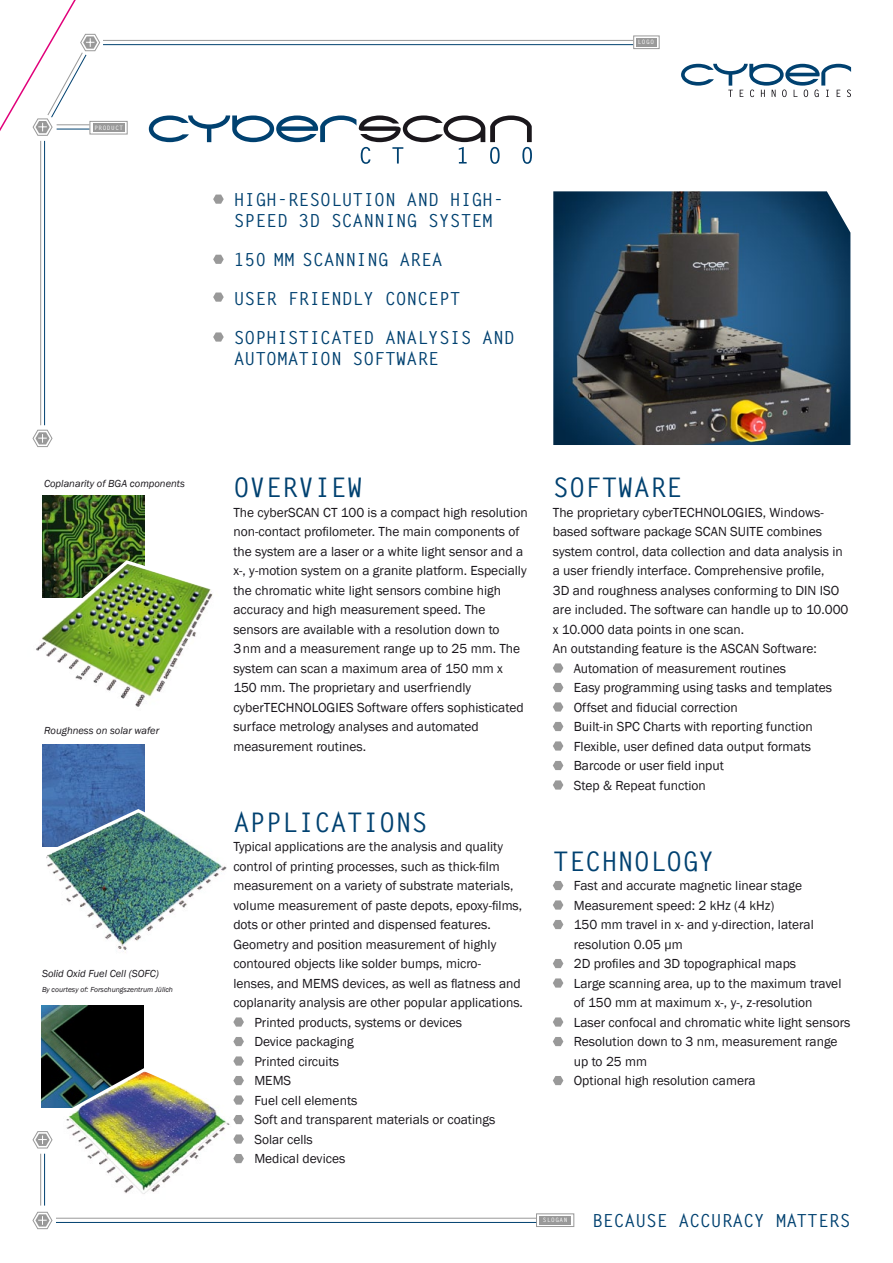
<style>
.page{position:relative;width:893px;height:1263px;background:#fff}
.page>*{position:absolute;margin:0;border:0;box-sizing:border-box;transform-origin:0 0}
.t1{font:700 27px "Letter Gothic";color:#004170}
.t2{font:700 18px "Letter Gothic";color:#004170}
.t3{font:13.5px/19.5px "Franklin Gothic";color:#1a171c}
.t4{font:italic 10.5px "Franklin Gothic";color:#1a171c}
.t5{font:italic 7.5px "Franklin Gothic";color:#1a171c}
.t6{font:700 6px "Letter Gothic";letter-spacing:.1em;color:#fff}
</style>
<div class="page">
<img style="left:41px;top:1005px;width:103px;height:51px">
<hr style="left:103px;top:44px;width:530px;height:1px;background:#004170">
<hr style="left:103px;top:40px;width:530px;height:1px;background:#999">
<div style="left:90px;top:121px;width:37px;height:13px;border:1px solid #999"></div>
<div style="left:93px;top:124px;width:31px;height:8px;background:#999"></div>
<svg style="left:0;top:0;width:100px;height:163px"></svg>
<hr style="left:44px;top:141px;width:1px;height:284px;background:#004170">
<hr style="left:40px;top:141px;width:1px;height:284px;background:#999">
<svg style="left:681px;top:64px;width:170px;height:33px"></svg>
<div style="left:633px;top:36px;width:26px;height:13px;border:1px solid #999"></div>
<div style="left:636px;top:38px;width:20px;height:8px;background:#999"></div>
<div style="left:536px;top:1213px;width:38px;height:14px;border:1px solid #999"></div>
<div style="left:540px;top:1216px;width:31px;height:8px;background:#999"></div>
<hr style="left:56px;top:1218px;width:480px;height:1px;background:#999">
<hr style="left:56px;top:1222px;width:480px;height:1px;background:#004170">
<img style="left:553px;top:191px;width:297px;height:254px">
<svg style="left:213px;top:195px;width:11px;height:9px"></svg>
<svg style="left:213px;top:292px;width:11px;height:10px"></svg>
<svg style="left:213px;top:255px;width:11px;height:9px"></svg>
<svg style="left:213px;top:332px;width:11px;height:10px"></svg>
<svg style="left:33px;top:430px;width:19px;height:17px"></svg>
<svg style="left:149px;top:115px;width:383px;height:49px"></svg>
<svg style="left:233px;top:1017px;width:11px;height:9px"></svg>
<svg style="left:233px;top:1037px;width:11px;height:9px"></svg>
<svg style="left:553px;top:663px;width:10px;height:9px"></svg>
<svg style="left:553px;top:683px;width:10px;height:9px"></svg>
<svg style="left:553px;top:702px;width:10px;height:9px"></svg>
<svg style="left:553px;top:722px;width:10px;height:9px"></svg>
<svg style="left:553px;top:741px;width:10px;height:9px"></svg>
<svg style="left:553px;top:761px;width:10px;height:9px"></svg>
<svg style="left:553px;top:780px;width:10px;height:9px"></svg>
<svg style="left:553px;top:881px;width:10px;height:9px"></svg>
<svg style="left:553px;top:900px;width:10px;height:9px"></svg>
<svg style="left:553px;top:920px;width:10px;height:9px"></svg>
<svg style="left:553px;top:959px;width:10px;height:9px"></svg>
<svg style="left:553px;top:978px;width:10px;height:9px"></svg>
<svg style="left:553px;top:1017px;width:10px;height:9px"></svg>
<svg style="left:553px;top:1037px;width:10px;height:9px"></svg>
<svg style="left:553px;top:1076px;width:10px;height:9px"></svg>
<img style="left:43px;top:744px;width:102px;height:63px">
<img style="left:43px;top:495px;width:102px;height:63px">
<svg style="left:42px;top:807px;width:185px;height:146px"></svg>
<img style="left:36px;top:558px;width:177px;height:149px">
<img style="left:33px;top:1056px;width:211px;height:173px">
<p class="t6" style="left:94px;top:124px;width:30px">PRODUCT</p>
<p class="t4" style="left:44px;top:477px;width:142px">Coplanarity of BGA components</p>
<p class="t4" style="left:44px;top:724px;width:117px">Roughness on solar wafer</p>
<p class="t4" style="left:42px;top:967px;width:118px">Solid Oxid Fuel Cell (SOFC)</p>
<p class="t5" style="left:42px;top:985px;width:133px">By courtesy of: Forschungszentrum Jülich</p>
<p class="t6" style="left:638px;top:39px;width:18px">LOGO</p>
<h2 class="t2" style="left:234px;top:189px;width:66px">HIGH-RESOLU</h2>
<h2 class="t2" style="left:353px;top:189px;width:32px">TION</h2>
<h2 class="t2" style="left:407px;top:189px;width:99px">AND HIGH-</h2>
<h2 class="t2" style="left:234px;top:210px;width:12px">SPEED</h2>
<h2 class="t2" style="left:299px;top:210px;width:44px">3D SCANN</h2>
<h2 class="t2" style="left:385px;top:210px;width:21px">ING</h2>
<h2 class="t2" style="left:428px;top:210px;width:12px">SYSTEM</h2>
<h2 class="t2" style="left:234px;top:249px;width:80px">150 MM SCANN</h2>
<h2 class="t2" style="left:356px;top:249px;width:21px">ING</h2>
<h2 class="t2" style="left:399px;top:249px;width:12px">AREA</h2>
<h2 class="t2" style="left:234px;top:288px;width:22px">USER</h2>
<h2 class="t2" style="left:288px;top:288px;width:44px">FRIENDLY</h2>
<h2 class="t2" style="left:385px;top:288px;width:12px">CONCEPT</h2>
<h2 class="t2" style="left:234px;top:327px;width:22px">SOPH</h2>
<h2 class="t2" style="left:277px;top:327px;width:55px">ISTICATED</h2>
<h2 class="t2" style="left:385px;top:327px;width:12px">ANALYS</h2>
<h2 class="t2" style="left:450px;top:327px;width:44px">IS AND</h2>
<h2 class="t2" style="left:234px;top:348px;width:12px">AUTOMAT</h2>
<h2 class="t2" style="left:309px;top:348px;width:21px">ION</h2>
<h2 class="t2" style="left:353px;top:348px;width:66px">SO FTWARE</h2>
<h1 class="t1" style="left:233px;top:471px;width:131px">OVERVIEW</h1>
<p class="t3" style="left:233px;top:503px;width:296px">The cyberSCAN CT 100 is a compact high resolution non-contact profilometer. The main components of the system are a laser or a white light sensor and a x-, y-motion system on a granite platform. Especially the chromatic white light sensors combine high accuracy and high measurement speed. The sensors are available with a resolution down to 3nm and a measurement range up to 25 mm. The system can scan a maximum area of 150 mm x 150 mm. The proprietary and userfriendly cyberTECHNOLOGIES Software offers sophisticated surface metrology analyses and automated measurement routines.</p>
<h1 class="t1" style="left:233px;top:806px;width:32px">APPL</h1>
<h1 class="t1" style="left:298px;top:806px;width:97px">ICATIONS</h1>
<p class="t3" style="left:233px;top:837px;width:271px">Typical applications are the analysis and quality</p>
<p class="t3" style="left:233px;top:857px;width:268px">control of printing processes, such as thick-film</p>
<p class="t3" style="left:233px;top:876px;width:282px">measurement on a variety of substrate materials,</p>
<p class="t3" style="left:233px;top:896px;width:290px">volume measurement of paste depots, epoxy-films,</p>
<p class="t3" style="left:233px;top:915px;width:259px">dots or other printed and dispensed features.</p>
<p class="t3" style="left:233px;top:935px;width:264px">Geometry and position measurement of highly</p>
<p class="t3" style="left:233px;top:954px;width:249px">contoured objects like solder bumps, micro-</p>
<p class="t3" style="left:233px;top:974px;width:289px">lenses, and MEMS devices, as well as flatness and</p>
<p class="t3" style="left:233px;top:993px;width:291px">coplanarity analysis are other popular applications.</p>
<p class="t3" style="left:254px;top:1013px;width:209px">Printed products, systems or devices</p>
<p class="t3" style="left:254px;top:1032px;width:101px">Device packaging</p>
<p class="t3" style="left:254px;top:1052px;width:86px">Printed circuits</p>
<p class="t3" style="left:254px;top:1071px;width:38px">MEMS</p>
<p class="t3" style="left:254px;top:1091px;width:105px">Fuel cell elements</p>
<p class="t3" style="left:254px;top:1110px;width:243px">Soft and transparent materials or coatings</p>
<p class="t3" style="left:254px;top:1130px;width:60px">Solar cells</p>
<p class="t3" style="left:254px;top:1149px;width:93px">Medical devices</p>
<h1 class="t1" style="left:553px;top:471px;width:98px">SOFTWARE</h1>
<p class="t3" style="left:553px;top:503px;width:272px">The proprietary cyberTECHNOLOGIES, Windows-</p>
<p class="t3" style="left:553px;top:522px;width:271px">based software package SCAN SUITE combines</p>
<p class="t3" style="left:553px;top:542px;width:292px">system control, data collection and data analysis in</p>
<p class="t3" style="left:553px;top:561px;width:273px">a user friendly interface. Comprehensive profile,</p>
<p class="t3" style="left:553px;top:581px;width:288px">3D and roughness analyses conforming to DIN ISO</p>
<p class="t3" style="left:553px;top:600px;width:297px">are included. The software can handle up to 10.000</p>
<p class="t3" style="left:553px;top:620px;width:193px">x 10.000 data points in one scan.</p>
<p class="t3" style="left:553px;top:639px;width:266px">An outstanding feature is the ASCAN Software:</p>
<p class="t3" style="left:574px;top:659px;width:214px">Automation of measurement routines</p>
<p class="t3" style="left:574px;top:678px;width:260px">Easy programming using tasks and templates</p>
<p class="t3" style="left:574px;top:698px;width:166px">Offset and fiducial correction</p>
<p class="t3" style="left:574px;top:717px;width:240px">Built-in SPC Charts with reporting function</p>
<p class="t3" style="left:574px;top:737px;width:239px">Flexible, user defined data output formats</p>
<p class="t3" style="left:574px;top:756px;width:152px">Barcode or user field input</p>
<p class="t3" style="left:574px;top:776px;width:134px">Step &amp; Repeat function</p>
<h1 class="t1" style="left:553px;top:845px;width:33px">TECHNOLOGY</h1>
<p class="t3" style="left:574px;top:876px;width:278px">Fast and accurate magnetic linear stage Measurement speed: 2 kHz (4 kHz)<br>150 mm travel in x- and y-direction, lateral resolution 0.05 µm<br>2D profiles and 3D topographical maps<br>Large scanning area, up to the maximum travel of 150 mm at maximum x-, y-, z-resolution<br>Laser confocal and chromatic white light sensors Resolution down to 3 nm, measurement range up to 25 mm<br>Optional high resolution camera</p>
<p class="t6" style="left:543px;top:1216px;width:26px">SLOGAN</p>
<h2 class="t2" style="left:592px;top:1209px;width:259px">BECAUSE ACCURACY MATTERS</h2>
</div>
